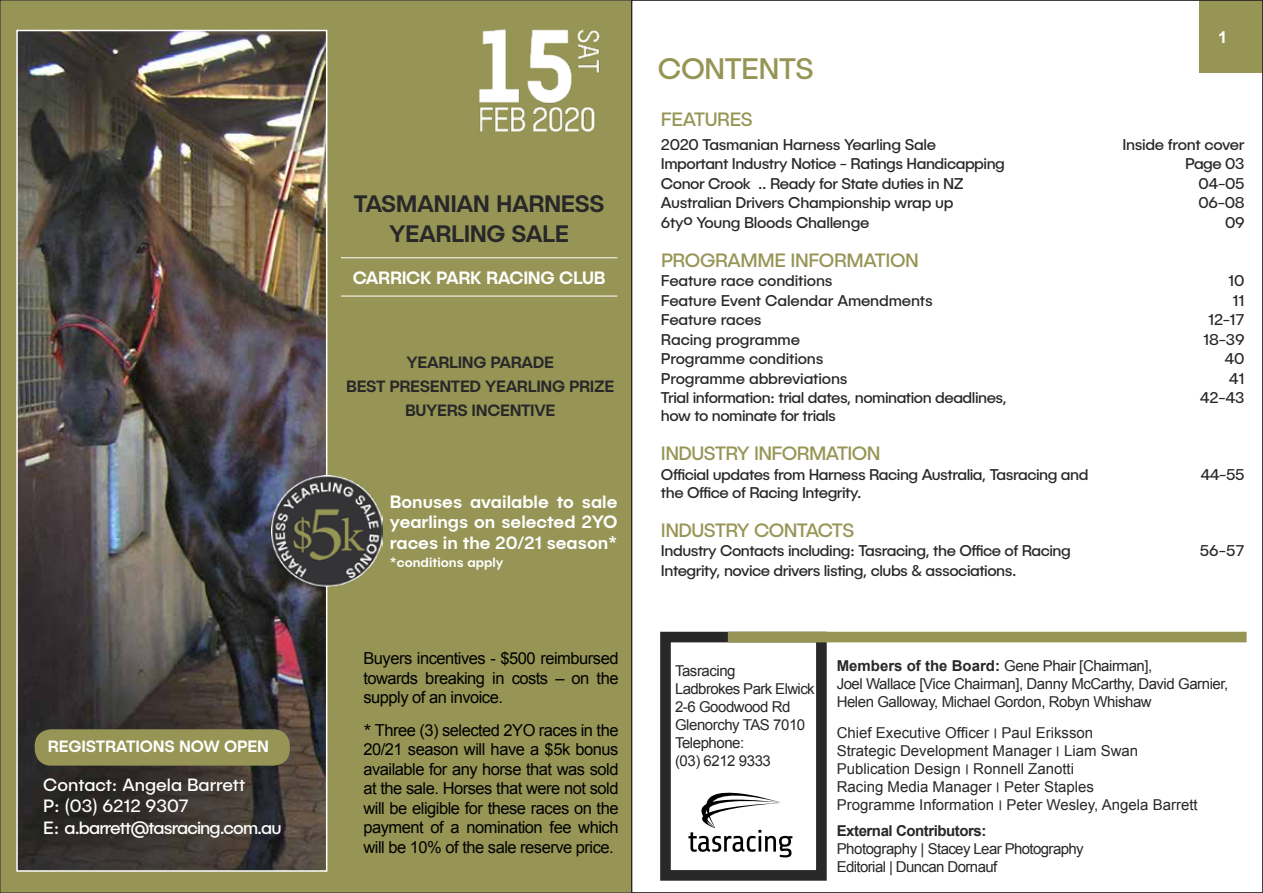
<style>
.page{position:relative;width:1263px;height:893px;background:#fff}
.page>*{position:absolute;margin:0;border:0;box-sizing:border-box;transform-origin:0 0}
.t1{font:30px "Publica Sans";letter-spacing:-.02em;color:#969555}
.t2{font:500 24px/30px "Publica Sans";letter-spacing:-.02em;color:#292829;text-align:center}
.t3{font:19.5px "Publica Sans";letter-spacing:-.03em;color:#969555}
.t4{font:500 18px/20.7px "Publica Sans";color:#fff;text-align:justify}
.t5{font:18px/21.6px "Publica Sans";letter-spacing:-.01em;color:#fff}
.t6{font:500 18px "Publica Sans";letter-spacing:-.02em;color:#fff}
.t7{font:16.5px/19.5px "Arial";letter-spacing:-.03em;color:#000;text-align:justify}
.t8{font:500 16.5px/24px "Publica Sans";letter-spacing:-.02em;color:#292829;text-align:center}
.t9{font:500 16.5px "Publica Sans";letter-spacing:-.01em;color:#fff}
.t10{font:700 16.5px "Arial";color:#fff}
.t11{font:15.75px "Publica Sans";letter-spacing:-.03em;color:#292829}
.t12{font:15.75px "Publica Sans";letter-spacing:-.01em;color:#292829}
.t13{font:15px/18px "Arial";letter-spacing:-.03em;color:#292829}
.t14{font:15px/18px "Arial";color:#292829}
.t15{font:700 15px "Arial";letter-spacing:-.03em;color:#292829}
.t16{font:500 13.5px "Publica Sans";color:#fff}
.s1{font-family:"Publica Sans"}
.s2{font-weight:700}
.s3{font-size:10.5px}
</style>
<div class="page">
<div style="left:1199px;top:0;width:64px;height:72px;background:#969555"></div>
<div style="left:0;top:0;width:631px;height:893px;background:#969555"></div>
<img style="left:19px;top:33px;width:305px;height:836px">
<div style="left:16px;top:30px;width:311px;height:842px;border:2px solid #fff"></div>
<div style="left:35px;top:729px;width:255px;height:37px;background:#969555;border-radius:17px"></div>
<img style="left:479px;top:29px;width:121px;height:103px">
<hr style="left:341px;top:258px;width:276px;height:1px;background:#fff">
<hr style="left:341px;top:296px;width:276px;height:1px;background:#fff">
<img style="left:272px;top:475px;width:111px;height:115px">
<div style="left:660px;top:632px;width:167px;height:249px;border:11px solid #292829"></div>
<div style="left:728px;top:632px;width:519px;height:10px;background:#969555"></div>
<svg style="left:688px;top:793px;width:104px;height:64px"></svg>
<p class="t9" style="left:48px;top:736px;width:223px">REGISTRATIONS NOW OPEN</p>
<p class="t5" style="left:43px;top:773px;width:240px">Contact: Angela Barrett<br>P: (03) 6212 9307<br>E: a.barrett@tasracing.com.au</p>
<h2 class="t2" style="left:354px;top:187px;width:252px">TASMANIAN HARNESS<br>YEARLING SALE</h2>
<p class="t6" style="left:353px;top:266px;width:254px">CARRICK PARK RACING CLUB</p>
<p class="t8" style="left:346px;top:350px;width:269px">YEARLING PARADE<br>BEST PRESENTED YEARLING PRIZE<br>BUYERS INCENTIVE</p>
<p class="t4" style="left:390px;top:491px;width:229px">Bonuses available to sale yearlings on selected 2YO races in the 20/21 season*</p>
<p class="t16" style="left:390px;top:554px;width:115px">*conditions apply</p>
<p class="t7" style="left:363px;top:649px;width:257px">Buyers incentives - $500 reimbursed towards breaking in costs – on the supply of an invoice.</p>
<p class="t7" style="left:363px;top:720px;width:257px"><span class="s1">*</span> Three (3) selected 2YO races in the 20/21 season will have a $5k bonus available for any horse that was sold at the sale. Horses that were not sold will be eligible for these races on the payment of a nomination fee which will be 10% of the sale reserve price.</p>
<h1 class="t1" style="left:658px;top:50px;width:157px">CONTENTS</h1>
<p class="t10" style="left:1218px;top:25px;width:11px">1</p>
<p class="t3" style="left:661px;top:107px;width:93px">FEATURES</p>
<p class="t11" style="left:661px;top:135px;width:277px">2020 Tasmanian Harness Yearling Sale</p>
<p class="t11" style="left:1122px;top:135px;width:124px">Inside front cover</p>
<p class="t11" style="left:661px;top:154px;width:345px">Important Industry Notice - Ratings Handicapping</p>
<p class="t11" style="left:1185px;top:154px;width:61px">Page 03</p>
<p class="t11" style="left:661px;top:174px;width:304px">Conor Crook .. Ready for State duties in NZ</p>
<p class="t11" style="left:1198px;top:174px;width:48px">04-05</p>
<p class="t11" style="left:661px;top:193px;width:294px">Australian Drivers Championship wrap up</p>
<p class="t11" style="left:1198px;top:193px;width:48px">06-08</p>
<p class="t11" style="left:661px;top:213px;width:210px">6tyo Young Bloods Challenge</p>
<p class="t11" style="left:1225px;top:213px;width:21px">09</p>
<p class="t3" style="left:661px;top:248px;width:259px">PROGRAMME INFORMATION</p>
<p class="t12" style="left:661px;top:271px;width:173px">Feature race conditions</p>
<p class="t11" style="left:1228px;top:271px;width:18px">10</p>
<p class="t12" style="left:661px;top:291px;width:273px">Feature Event Calendar Amendments</p>
<p class="t11" style="left:1232px;top:291px;width:14px">11</p>
<p class="t12" style="left:661px;top:310px;width:102px">Feature races</p>
<p class="t11" style="left:1208px;top:310px;width:38px">12-17</p>
<p class="t12" style="left:661px;top:330px;width:141px">Racing programme</p>
<p class="t11" style="left:1203px;top:330px;width:43px">18-39</p>
<p class="t12" style="left:661px;top:349px;width:164px">Programme conditions</p>
<p class="t11" style="left:1224px;top:349px;width:22px">40</p>
<p class="t12" style="left:661px;top:369px;width:188px">Programme abbreviations</p>
<p class="t11" style="left:1229px;top:369px;width:17px">41</p>
<p class="t11" style="left:661px;top:388px;width:347px">Trial information: trial dates, nomination deadlines,</p>
<p class="t11" style="left:1200px;top:388px;width:46px">42-43</p>
<p class="t11" style="left:661px;top:406px;width:176px">how to nominate for trials</p>
<p class="t3" style="left:661px;top:441px;width:221px">INDUSTRY INFORMATION</p>
<p class="t11" style="left:661px;top:465px;width:429px">Official updates from Harness Racing Australia, Tasracing and</p>
<p class="t11" style="left:1200px;top:465px;width:46px">44-55</p>
<p class="t11" style="left:661px;top:483px;width:202px">the Office of Racing Integrity.</p>
<p class="t3" style="left:661px;top:518px;width:195px">INDUSTRY CONTACTS</p>
<p class="t11" style="left:661px;top:541px;width:411px">Industry Contacts including: Tasracing, the Office of Racing</p>
<p class="t11" style="left:1200px;top:541px;width:46px">56-57</p>
<p class="t11" style="left:661px;top:561px;width:357px">Integrity, novice drivers listing, clubs &amp; associations.</p>
<p class="t13" style="left:675px;top:662px;width:141px">Tasracing<br>Ladbrokes Park Elwick<br>2-6 Goodwood Rd<br>Glenorchy TAS 7010<br>Telephone:<br>(03) 6212 9333</p>
<p class="t13" style="left:837px;top:657px;width:393px"><span class="s2">Members of the Board:</span> Gene Phair [Chairman],<br>Joel Wallace [Vice Chairman], Danny McCarthy, David Garnier,<br>Helen Galloway, Michael Gordon, Robyn Whishaw</p>
<p class="t14" style="left:837px;top:724px;width:362px">Chief Executive Officer <span class="s3">|</span> Paul Eriksson<br>Strategic Development Manager <span class="s3">|</span> Liam Swan Publication Design <span class="s3">|</span> Ronnell Zanotti<br>Racing Media Manager <span class="s3">|</span> Peter Staples<br>Programme Information <span class="s3">|</span> Peter Wesley, Angela Barrett</p>
<p class="t15" style="left:837px;top:821px;width:151px">External Contributors:</p>
<p class="t13" style="left:837px;top:840px;width:249px">Photography | Stacey Lear Photography<br>Editorial | Duncan Dornauf</p>
</div>
